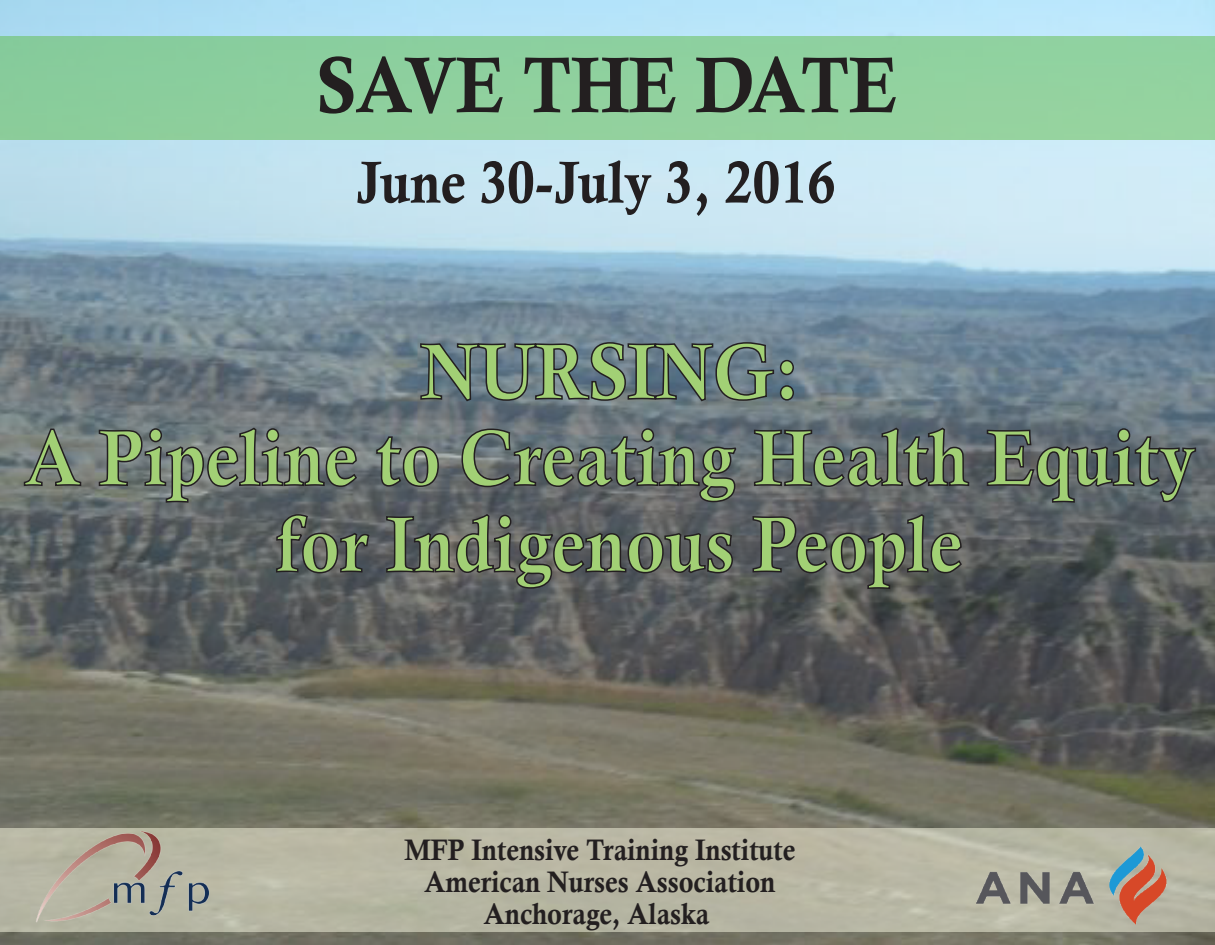
<style>
.page{position:relative;width:1215px;height:945px;background:#fff}
.page>*{position:absolute;margin:0;border:0;box-sizing:border-box;transform-origin:0 0}
.t1{font:79.2px/86.4px "Calis MT Bol";color:#a2d075;text-align:center;scale:.91 1}
.t2{font:79.2px "Calis MT Bol";color:#231f20;scale:.91 1}
.t3{font:59.4px "Calis MT Bol";color:#231f20;scale:.91 1}
.t4{font:29.7px/32.4px "Calis MT Bol";color:#231f20;text-align:center;scale:.91 1}
</style>
<div class="page">
<img style="left:0;top:0;width:1215px;height:945px">
<div style="left:0;top:36px;width:1215px;height:104px;background:#8fd09e"></div>
<svg style="left:23px;top:428px;width:59px;height:59px"></svg>
<svg style="left:986px;top:428px;width:211px;height:76px"></svg>
<svg style="left:98px;top:341px;width:872px;height:396px"></svg>
<div style="left:0;top:828px;width:1215px;height:104px;background:#b8b7a4"></div>
<img style="left:36px;top:831px;width:172px;height:91px">
<img style="left:976px;top:846px;width:191px;height:78px">
<h1 class="t2" style="left:316px;top:40px;width:640px">SAVE THE DATE</h1>
<h2 class="t3" style="left:356px;top:148px;width:528px">June 30-July 3, 2016</h2>
<h1 class="t1" style="left:24px;top:328px;width:1288px">NURSING:<br>A Pipeline to Creating Health Equity for Indigenous People</h1>
<p class="t4" style="left:404px;top:833px;width:431px">MFP Intensive Training Institute<br>American Nurses Association<br>Anchorage, Alaska</p>
</div>
